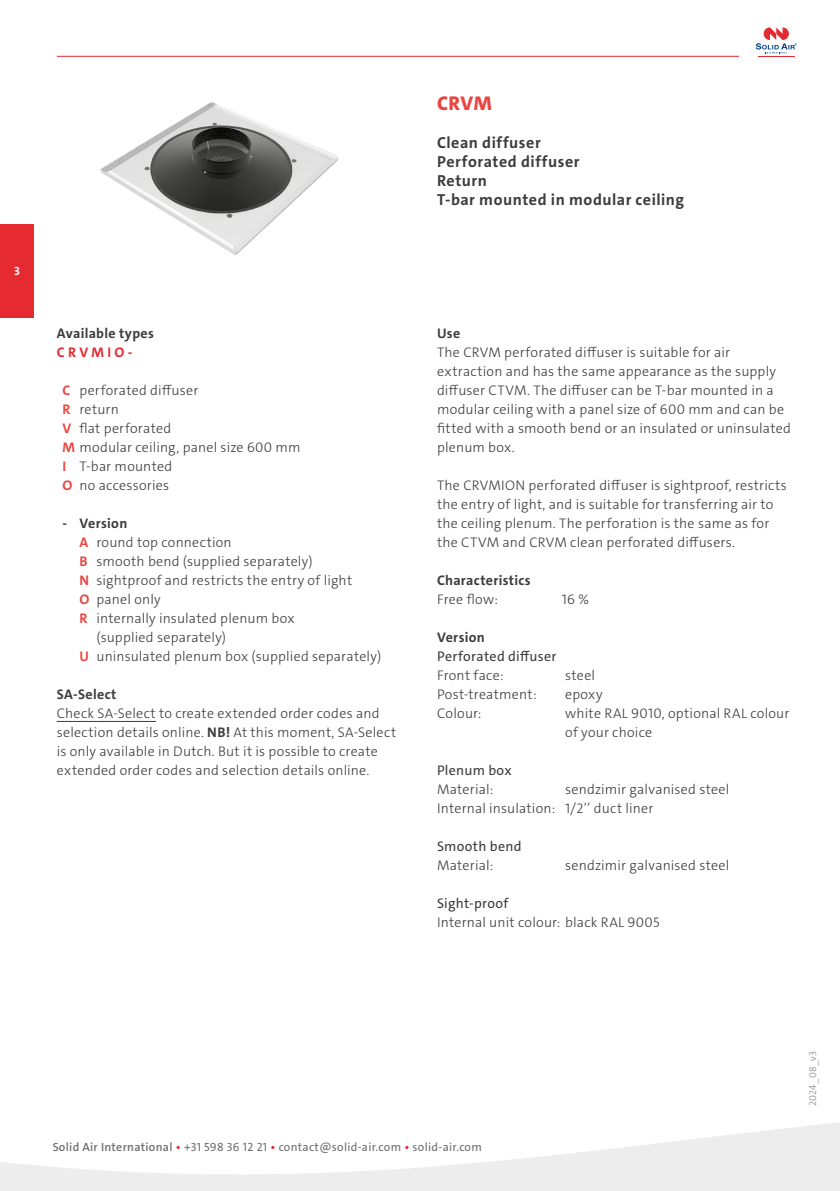
<style>
.page{position:relative;width:840px;height:1191px;background:#fff}
.page>*{position:absolute;margin:0;border:0;box-sizing:border-box;transform-origin:0 0}
.t1{font:800 20px "The Sans C4 s";color:#e94641}
.t2{font:700 16px/19px "The Sans C4 s";letter-spacing:.03em;color:#3c3c3b}
.t3{font:300 14px/19px "The Sans C4 s";letter-spacing:.015em;color:#3c3c3b}
.t4{font:700 14px "The Sans C4 s";letter-spacing:.025em;color:#3c3c3b}
.t5{font:14px "The Sans C4 s";letter-spacing:.02em;color:#3c3c3b}
.t6{font:700 14px "The Sans C4 s";color:#e62a32}
.t7{font:12px "The Sans C4 s";letter-spacing:.025em;color:#706f6f}
.t8{font:700 12px "The Sans C4 s";color:#fff}
.t9{font:300 10px "The Sans C4 s";letter-spacing:.005em;color:#878787}
.s1{font-weight:700;color:#e94641}
.s2{font-weight:700}
.s3{font-weight:600}
.s4{font-weight:600;color:#e62a32}
</style>
<div class="page">
<div style="left:0;top:224px;width:34px;height:93px;background:#e62a32"></div>
<hr style="left:57px;top:56px;width:681px;height:1px;background:#e62a32">
<hr style="left:757px;top:56px;width:37px;height:1px;background:#e62a32">
<svg style="left:755px;top:27px;width:41px;height:27px"></svg>
<svg style="left:0;top:1123px;width:839px;height:68px"></svg>
<hr style="left:57px;top:721px;width:99px;height:1px;background:#3c3c3b">
<img style="left:100px;top:102px;width:238px;height:153px">
<p class="t8" style="left:14px;top:263px;width:7px">3</p>
<p class="t4" style="left:57px;top:324px;width:99px">Available types</p>
<p class="t6" style="left:57px;top:343px;width:77px">C R V M I O -</p>
<p class="t3" style="left:62px;top:381px;width:239px"><span class="s1">C</span> perforated diffuser<br><span class="s1">R</span> return<br><span class="s1">V</span> flat perforated<br><span class="s1">M</span> modular ceiling, panel size 600 mm<br><span class="s1">I</span> T-bar mounted<br><span class="s1">O</span> no accessories</p>
<p class="t4" style="left:62px;top:514px;width:66px">- Version</p>
<p class="t3" style="left:79px;top:533px;width:154px"><span class="s1">A</span> round top connection</p>
<p class="t3" style="left:79px;top:552px;width:234px"><span class="s1">B</span> smooth bend (supplied separately)</p>
<p class="t3" style="left:79px;top:571px;width:274px"><span class="s1">N</span> sightproof and restricts the entry of light</p>
<p class="t3" style="left:79px;top:590px;width:83px"><span class="s1">O</span> panel only</p>
<p class="t3" style="left:79px;top:609px;width:216px"><span class="s1">R</span> internally insulated plenum box</p>
<p class="t3" style="left:96px;top:628px;width:131px">(supplied separately)</p>
<p class="t3" style="left:79px;top:647px;width:303px"><span class="s1">U</span> uninsulated plenum box (supplied separately)</p>
<p class="t4" style="left:57px;top:685px;width:61px">SA-Select</p>
<p class="t3" style="left:57px;top:704px;width:341px">Check SA-Select to create extended order codes and selection details online. <span class="s2">NB!</span> At this moment, SA-Select is only available in Dutch. But it is possible to create extended order codes and selection details online.</p>
<h1 class="t1" style="left:437px;top:90px;width:56px">CRVM</h1>
<p class="t2" style="left:437px;top:133px;width:248px">Clean diffuser<br>Perforated diffuser<br>Return<br>T-bar mounted in modular ceiling</p>
<p class="t4" style="left:437px;top:324px;width:25px">Use</p>
<p class="t3" style="left:437px;top:343px;width:355px">The CRVM perforated diffuser is suitable for air extraction and has the same appearance as the supply diffuser CTVM. The diffuser can be T-bar mounted in a modular ceiling with a panel size of 600 mm and can be fitted with a smooth bend or an insulated or uninsulated plenum box.</p>
<p class="t3" style="left:437px;top:476px;width:351px">The CRVMION perforated diffuser is sightproof, restricts the entry of light, and is suitable for transferring air to the ceiling plenum. The perforation is the same as for the CTVM and CRVM clean perforated diffusers.</p>
<p class="t4" style="left:437px;top:571px;width:95px">Characteristics</p>
<p class="t3" style="left:437px;top:590px;width:62px">Free flow:</p>
<p class="t3" style="left:561px;top:590px;width:28px">16 %</p>
<p class="t4" style="left:437px;top:628px;width:49px">Version</p>
<p class="t5" style="left:437px;top:647px;width:121px">Perforated diffuser</p>
<p class="t3" style="left:437px;top:666px;width:68px">Front face:</p>
<p class="t3" style="left:565px;top:666px;width:32px">steel</p>
<p class="t3" style="left:437px;top:685px;width:101px">Post-treatment:</p>
<p class="t3" style="left:565px;top:685px;width:39px">epoxy</p>
<p class="t3" style="left:437px;top:704px;width:46px">Colour:</p>
<p class="t3" style="left:565px;top:704px;width:226px">white RAL 9010, optional RAL colour of your choice</p>
<p class="t5" style="left:437px;top:761px;width:76px">Plenum box</p>
<p class="t3" style="left:437px;top:780px;width:58px">Material:</p>
<p class="t3" style="left:437px;top:780px;width:294px;text-indent:128px">sendzimir galvanised steel<br>Internal insulation: 1/2’’ duct liner</p>
<p class="t5" style="left:437px;top:837px;width:86px">Smooth bend</p>
<p class="t3" style="left:437px;top:856px;width:58px">Material:</p>
<p class="t3" style="left:565px;top:856px;width:166px">sendzimir galvanised steel</p>
<p class="t5" style="left:437px;top:894px;width:73px">Sight-proof</p>
<p class="t3" style="left:437px;top:913px;width:224px">Internal unit colour: black RAL 9005</p>
<p class="t7" style="left:53px;top:1139px;width:430px"><span class="s3">Solid Air International</span> <span class="s4">•</span> +31 598 36 12 21 <span class="s4">•</span> contact@solid-air.com <span class="s4">•</span> solid-air.com</p>
<p class="t9" style="left:805px;top:1106px;width:56px;rotate:-90deg">2024_08_v3</p>
</div>
